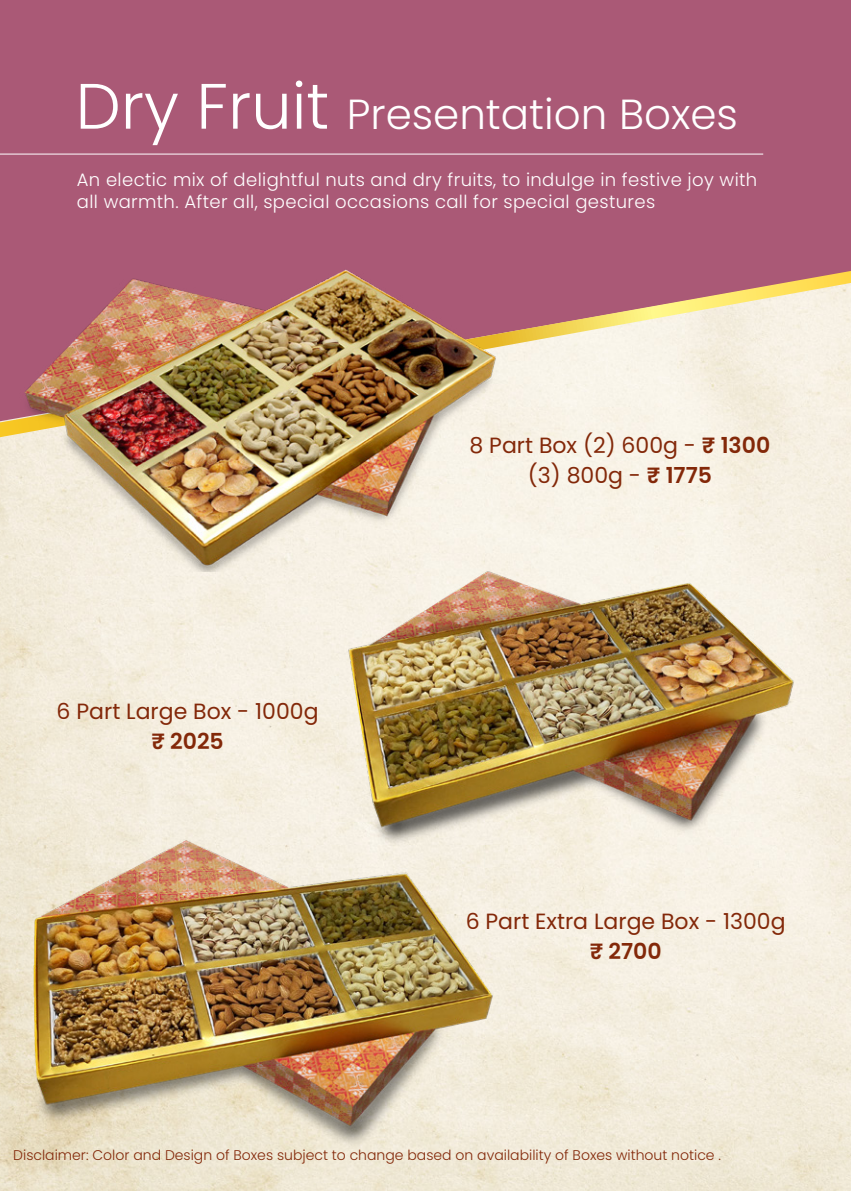
<style>
.page{position:relative;width:851px;height:1191px;background:#fff}
.page>*{position:absolute;margin:0;border:0;box-sizing:border-box;transform-origin:0 0}
.t1{font:300 42px "Poppins";color:#fff}
.t2{font:22px/30px "Poppins";color:#832809;text-align:center}
.t3{font:600 22px "Poppins";color:#832809}
.t4{font:300 18px/21.6px "Poppins";letter-spacing:.02em;color:#fff}
.t5{font:300 14px "Poppins";color:#832809}
.s1{font-size:64px}
.s2{font-weight:600}
</style>
<div class="page">
<div style="left:0;top:0;width:850px;height:271px;background:#aa5976"></div>
<hr style="left:0;top:154px;width:763px;height:1px;background:#fff">
<svg style="left:0;top:271px;width:850px;height:166px;background:#e7d0c3"></svg>
<img style="left:13px;top:269px;width:497px;height:303px">
<img style="left:18px;top:839px;width:505px;height:329px">
<img style="left:336px;top:568px;width:477px;height:286px">
<h1 class="t1" style="left:76px;top:90px;width:663px"><span class="s1">Dry Fruit</span> Presentation Boxes</h1>
<p class="t4" style="left:77px;top:169px;width:681px">An electic mix of delightful nuts and dry fruits, to indulge in festive joy with all warmth. After all, special occasions call for special gestures</p>
<p class="t2" style="left:57px;top:696px;width:263px">6 Part Large Box - 1000g</p>
<p class="t3" style="left:151px;top:728px;width:74px">₹ 2025</p>
<p class="t2" style="left:469px;top:430px;width:302px">8 Part Box (2) 600g - <span class="s2">₹ 1300 </span>(3) 800g - <span class="s2">₹ 1775</span></p>
<p class="t2" style="left:465px;top:907px;width:321px">6 Part Extra Large Box - 1300g</p>
<p class="t3" style="left:589px;top:939px;width:73px">₹ 2700</p>
<p class="t5" style="left:13px;top:1147px;width:709px">Disclaimer: Color and Design of Boxes subject to change based on availability of Boxes without notice .</p>
</div>
